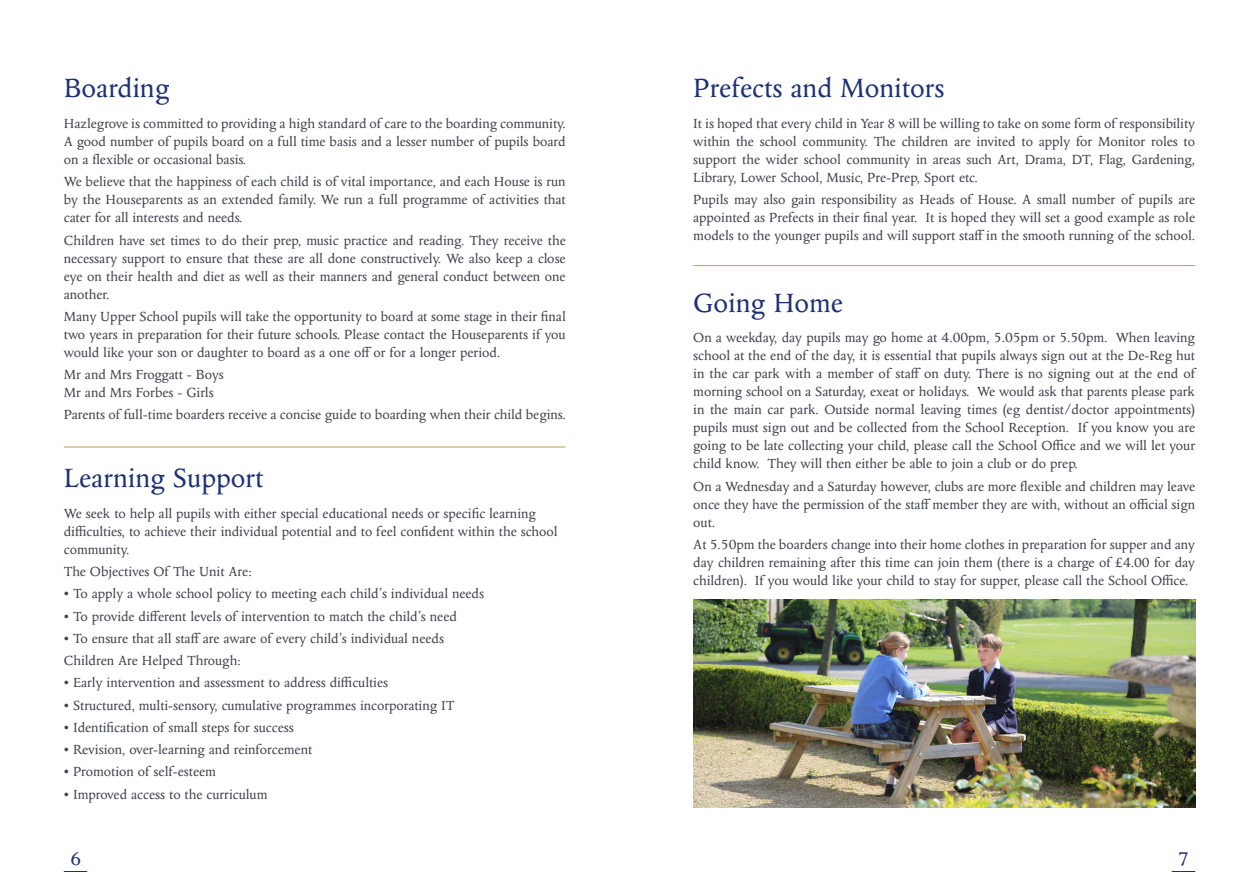
<style>
.page{position:relative;width:1259px;height:893px;background:#fff}
.page>*{position:absolute;margin:0;border:0;box-sizing:border-box;transform-origin:0 0}
.t1{font:30px "Columbus MT Std";color:#1d3176}
.t2{font:21px "Columbus MT Std";color:#1d3176}
.t3{font:15px/18px "Columbus MT Std";color:#40424e;text-align:justify}
</style>
<div class="page">
<svg style="left:64px;top:871px;width:23px;height:1px"></svg>
<svg style="left:1171px;top:871px;width:24px;height:1px"></svg>
<hr style="left:64px;top:446px;width:502px;height:2px;background:#cba260">
<hr style="left:693px;top:265px;width:502px;height:1px;background:#cba260">
<img style="left:693px;top:600px;width:502px;height:208px">
<h1 class="t1" style="left:64px;top:72px;width:107px">Boarding</h1>
<p class="t3" style="left:64px;top:115px;width:503px">Hazlegrove is committed to providing a high standard of care to the boarding community.<br>A good number of pupils board on a full time basis and a lesser number of pupils board on a flexible or occasional basis.</p>
<p class="t3" style="left:64px;top:173px;width:503px">We believe that the happiness of each child is of vital importance, and each House is run by the Houseparents as an extended family. We run a full programme of activities that cater for all interests and needs.</p>
<p class="t3" style="left:64px;top:231px;width:503px">Children have set times to do their prep, music practice and reading. They receive the necessary support to ensure that these are all done constructively. We also keep a close eye on their health and diet as well as their manners and general conduct between one another.</p>
<p class="t3" style="left:64px;top:308px;width:503px">Many Upper School pupils will take the opportunity to board at some stage in their final two years in preparation for their future schools. Please contact the Houseparents if you would like your son or daughter to board as a one off or for a longer period.</p>
<p class="t3" style="left:64px;top:366px;width:162px">Mr and Mrs Froggatt - Boys<br>Mr and Mrs Forbes - Girls</p>
<p class="t3" style="left:64px;top:406px;width:503px">Parents of full-time boarders receive a concise guide to boarding when their child begins.</p>
<h1 class="t1" style="left:64px;top:462px;width:201px">Learning Support</h1>
<p class="t3" style="left:64px;top:505px;width:495px;text-align:left">We seek to help all pupils with either special educational needs or specific learning difficulties, to achieve their individual potential and to feel confident within the school community.</p>
<p class="t3" style="left:64px;top:563px;width:189px">The Objectives Of The Unit Are:</p>
<p class="t3" style="left:64px;top:585px;width:422px">• To apply a whole school policy to meeting each child’s individual needs</p>
<p class="t3" style="left:64px;top:607px;width:395px">• To provide different levels of intervention to match the child’s need</p>
<p class="t3" style="left:64px;top:627px;width:382px;line-height:22.2px">• To ensure that all staff are aware of every child’s individual needs<br>Children Are Helped Through:</p>
<p class="t3" style="left:64px;top:674px;width:326px">• Early intervention and assessment to address difficulties</p>
<p class="t3" style="left:64px;top:696px;width:392px">• Structured, multi-sensory, cumulative programmes incorporating IT</p>
<p class="t3" style="left:64px;top:719px;width:232px">• Identification of small steps for success</p>
<p class="t3" style="left:64px;top:741px;width:250px">• Revision, over-learning and reinforcement</p>
<p class="t3" style="left:64px;top:763px;width:154px">• Promotion of self-esteem</p>
<p class="t3" style="left:64px;top:785px;width:205px">• Improved access to the curriculum</p>
<h1 class="t1" style="left:693px;top:72px;width:253px">Prefects and Monitors</h1>
<p class="t3" style="left:693px;top:115px;width:503px">It is hoped that every child in Year 8 will be willing to take on some form of responsibility within the school community. The children are invited to apply for Monitor roles to support the wider school community in areas such Art, Drama, DT, Flag, Gardening, Library, Lower School, Music, Pre-Prep, Sport etc.</p>
<p class="t3" style="left:693px;top:191px;width:503px">Pupils may also gain responsibility as Heads of House. A small number of pupils are appointed as Prefects in their final year. It is hoped they will set a good example as role models to the younger pupils and will support staff in the smooth running of the school.</p>
<h1 class="t1" style="left:693px;top:287px;width:151px">Going Home</h1>
<p class="t3" style="left:693px;top:329px;width:503px">On a weekday, day pupils may go home at 4.00pm, 5.05pm or 5.50pm. When leaving school at the end of the day, it is essential that pupils always sign out at the De-Reg hut in the car park with a member of staff on duty. There is no signing out at the end of morning school on a Saturday, exeat or holidays. We would ask that parents please park in the main car park. Outside normal leaving times (eg dentist/doctor appointments) pupils must sign out and be collected from the School Reception. If you know you are going to be late collecting your child, please call the School Office and we will let your child know. They will then either be able to join a club or do prep.</p>
<p class="t3" style="left:693px;top:477px;width:503px">On a Wednesday and a Saturday however, clubs are more flexible and children may leave once they have the permission of the staff member they are with, without an official sign out.</p>
<p class="t3" style="left:693px;top:536px;width:503px">At 5.50pm the boarders change into their home clothes in preparation for supper and any day children remaining after this time can join them (there is a charge of £4.00 for day children). If you would like your child to stay for supper, please call the School Office.</p>
<h2 class="t2" style="left:70px;top:847px;width:12px">6</h2>
<h2 class="t2" style="left:1178px;top:847px;width:12px">7</h2>
</div>
